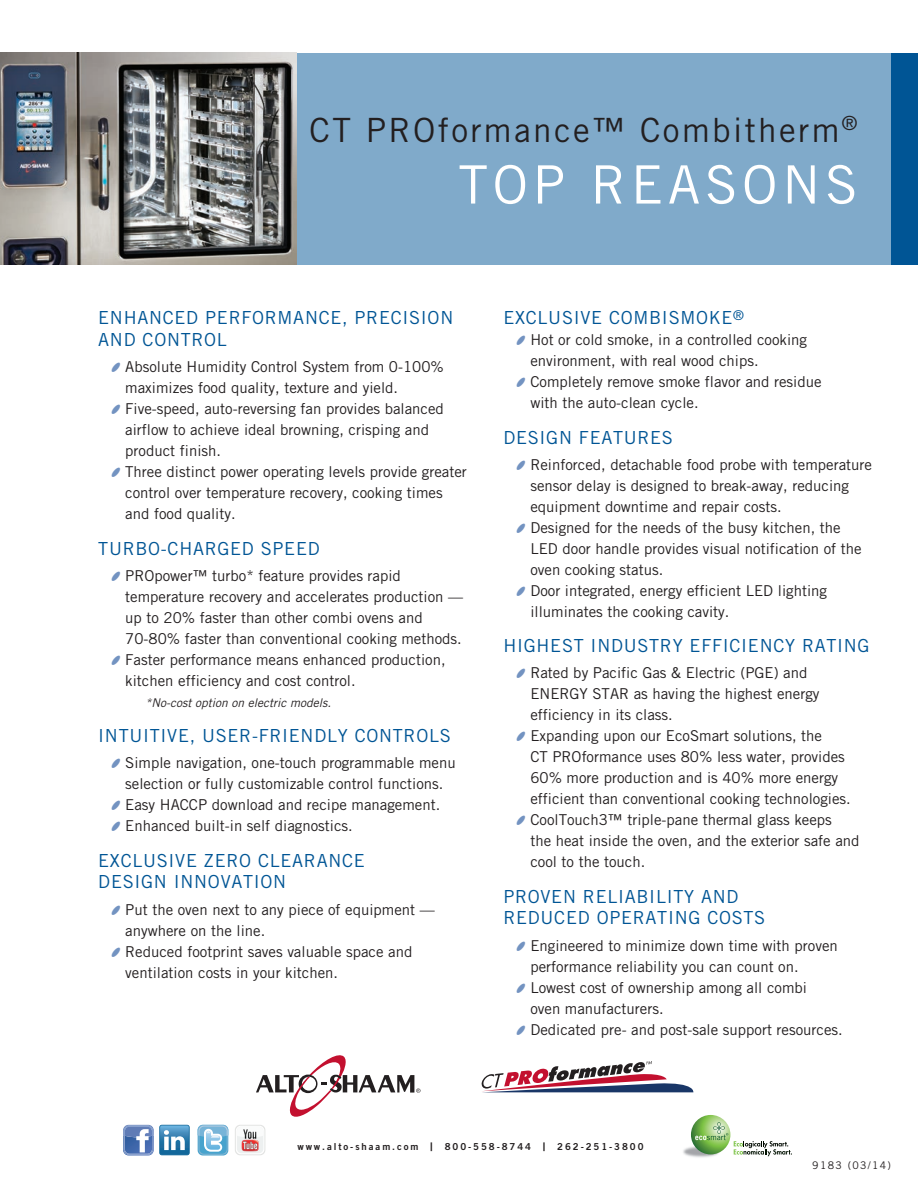
<style>
.page{position:relative;width:918px;height:1188px;background:#fff}
.page>*{position:absolute;margin:0;border:0;box-sizing:border-box;transform-origin:0 0}
.t1{font:52.95px "Trade Gothic";letter-spacing:.09em;color:#fff}
.t2{font:33.45px "Trade Gothic";letter-spacing:.07em;color:#231f20}
.t3{font:18px/21.6px "Trade Gothic";letter-spacing:.04em;color:#005595}
.t4{font:15px/21px "Trade Gothic";color:#231f20}
.t5{font:italic 12px "Trade Gothic";color:#231f20}
.t6{font:10.5px "Trade Gothic";letter-spacing:.12em;color:#231f20}
.t7{font:9.6px "Trade Gothic Bold Two";letter-spacing:.2em;color:#231f20}
.s1{font-size:11.7px}
</style>
<div class="page">
<div style="left:0;top:53px;width:918px;height:212px;background:#80aaca"></div>
<img style="left:0;top:53px;width:297px;height:212px">
<div style="left:891px;top:53px;width:27px;height:212px;background:#005595"></div>
<svg style="left:256px;top:1055px;width:165px;height:62px"></svg>
<img style="left:683px;top:1131px;width:51px;height:27px">
<svg style="left:691px;top:1115px;width:39px;height:39px"></svg>
<svg style="left:695px;top:1122px;width:33px;height:18px"></svg>
<svg style="left:734px;top:1141px;width:58px;height:15px"></svg>
<svg style="left:123px;top:1125px;width:67px;height:31px"></svg>
<svg style="left:198px;top:1125px;width:30px;height:31px"></svg>
<svg style="left:198px;top:1125px;width:30px;height:30px"></svg>
<svg style="left:235px;top:1125px;width:30px;height:30px"></svg>
<div style="left:236px;top:1126px;width:28px;height:28px;background:#fff;border-radius:5px"></div>
<svg style="left:237px;top:1127px;width:26px;height:26px"></svg>
<svg style="left:237px;top:1127px;width:26px;height:24px"></svg>
<svg style="left:481px;top:1061px;width:212px;height:31px"></svg>
<h2 class="t2" style="left:310px;top:110px;width:549px">CT PROformance™ Combitherm<sup>®</sup></h2>
<h1 class="t1" style="left:458px;top:153px;width:401px">Top Reaso ns</h1>
<p class="t3" style="left:98px;top:307px;width:13px">ENHAN</p>
<p class="t3" style="left:163px;top:307px;width:288px">CED PERFORMANCE, PRECISION</p>
<p class="t3" style="left:98px;top:329px;width:14px">AND</p>
<p class="t3" style="left:143px;top:329px;width:83px">CONTROL</p>
<p class="t4" style="left:125px;top:356px;width:343px">Absolute H umidity Control System from 0-100% maximizes food quality, texture and yield.<br>Five-speed, auto-reversing fan provides balanced airflow to achieve ideal browning, crisping and product finish.<br>Three distinct power operating levels provide greater control over temperature recovery, cooking times and food quality.</p>
<p class="t3" style="left:98px;top:537px;width:198px">TURBO-CHARGED SPEED</p>
<p class="t4" style="left:125px;top:565px;width:339px">PROpower™ turbo* feature provides rapid temperature recovery and accelerates production — up to 20% faster than other combi ovens and 70-80% faster than conventional cooking methods.<br>Faster performance means enhanced production, kitchen efficiency and cost control.</p>
<p class="t5" style="left:146px;top:695px;width:187px">*No-cost option on electric models.</p>
<p class="t3" style="left:98px;top:725px;width:196px">INTUITIVE, USER-FRIENDL</p>
<p class="t3" style="left:338px;top:725px;width:102px">Y CONTROLS</p>
<p class="t4" style="left:125px;top:752px;width:332px">Simple navigation, one-touch programmable menu selection or fully customizable control functions.<br>Easy HACCP download and recipe management.<br>Enhanced built-in self diagnostics.</p>
<p class="t3" style="left:98px;top:849px;width:183px">EXCLUSIVE ZERO CLEA</p>
<p class="t3" style="left:304px;top:849px;width:60px">RANCE</p>
<p class="t3" style="left:98px;top:871px;width:11px">DESI</p>
<p class="t3" style="left:141px;top:871px;width:44px">GN INN</p>
<p class="t3" style="left:208px;top:871px;width:76px">OVATI ON</p>
<p class="t4" style="left:125px;top:899px;width:311px">Put the oven next to any piece of equipment — anywhere on the line.<br>Reduced footprint saves valuable space and ventilation costs in your kitchen.</p>
<p class="t3" style="left:503px;top:307px;width:132px">EXCLUSIVE Comb</p>
<p class="t3" style="left:662px;top:307px;width:21px">iSmo</p>
<p class="t3" style="left:709px;top:307px;width:37px">ke<sup>®</sup></p>
<p class="t4" style="left:530px;top:329px;width:293px">Hot or cold smoke, in a controlled cooking environment, with real wood chips.<br>Completely remove smoke flavor and residue with the auto-clean cycle.</p>
<p class="t3" style="left:503px;top:426px;width:11px">DESI</p>
<p class="t3" style="left:546px;top:426px;width:45px">GN FEA</p>
<p class="t3" style="left:613px;top:426px;width:49px">TURES</p>
<p class="t4" style="left:530px;top:454px;width:343px">Reinforced, detachable food probe with temperature sensor delay is designed to break-away, reducing equipment downtime and repair costs.<br>Designed for the needs of the busy kitchen, the<br>LED</p>
<p class="t4" style="left:530px;top:538px;width:333px;text-indent:32px">door handle provides visual notification of the oven cooking status.<br>Door integrated, energy efficient LED</p>
<p class="t4" style="left:778px;top:580px;width:51px">lighting</p>
<p class="t4" style="left:530px;top:601px;width:201px">illuminates the cooking cavity.</p>
<p class="t3" style="left:503px;top:635px;width:46px">HIGHES</p>
<p class="t3" style="left:574px;top:635px;width:28px">T IND</p>
<p class="t3" style="left:624px;top:635px;width:76px">USTRY EFFI</p>
<p class="t3" style="left:730px;top:635px;width:22px">CIEN</p>
<p class="t3" style="left:773px;top:635px;width:98px">CY RATIN G</p>
<p class="t4" style="left:530px;top:662px;width:279px">Rated by Pacific Gas &amp; E lectric (PGE) and<br>Energy</p>
<p class="t4" style="left:530px;top:683px;width:331px;text-indent:62px">Star as having the highest energy efficiency in its class.<br>Expanding upon our EcoSmart solutions, the<br>CT PROformance uses 80% less water, provides 60% more production and is 40% more energy efficient than conventional cooking technologies.<br>CoolTouch3™ triple-pane thermal glass keeps<br>the heat inside the oven, and the exterior safe and cool to the touch.</p>
<p class="t3" style="left:503px;top:885px;width:103px">PROVEN RELIA</p>
<p class="t3" style="left:503px;top:885px;width:261px;text-indent:133px">BILITY AND<br>REDUCED OPERATING COSTS</p>
<p class="t4" style="left:530px;top:935px;width:314px">Engineered to minimize down time with proven performance reliability you can count on.<br>Lowest cost of ownership among all combi<br>oven manufacturers.<br>Dedicated pre- and post-sale support resources.</p>
<p class="t7" style="left:297px;top:1140px;width:137px">www.alto-shaam.com <span class="s1">|</span></p>
<p class="t7" style="left:445px;top:1140px;width:102px">800-558-8744 <span class="s1">|</span></p>
<p class="t7" style="left:557px;top:1140px;width:88px">262-251-3800</p>
<p class="t6" style="left:812px;top:1159px;width:80px">9183 (03/14)</p>
</div>
